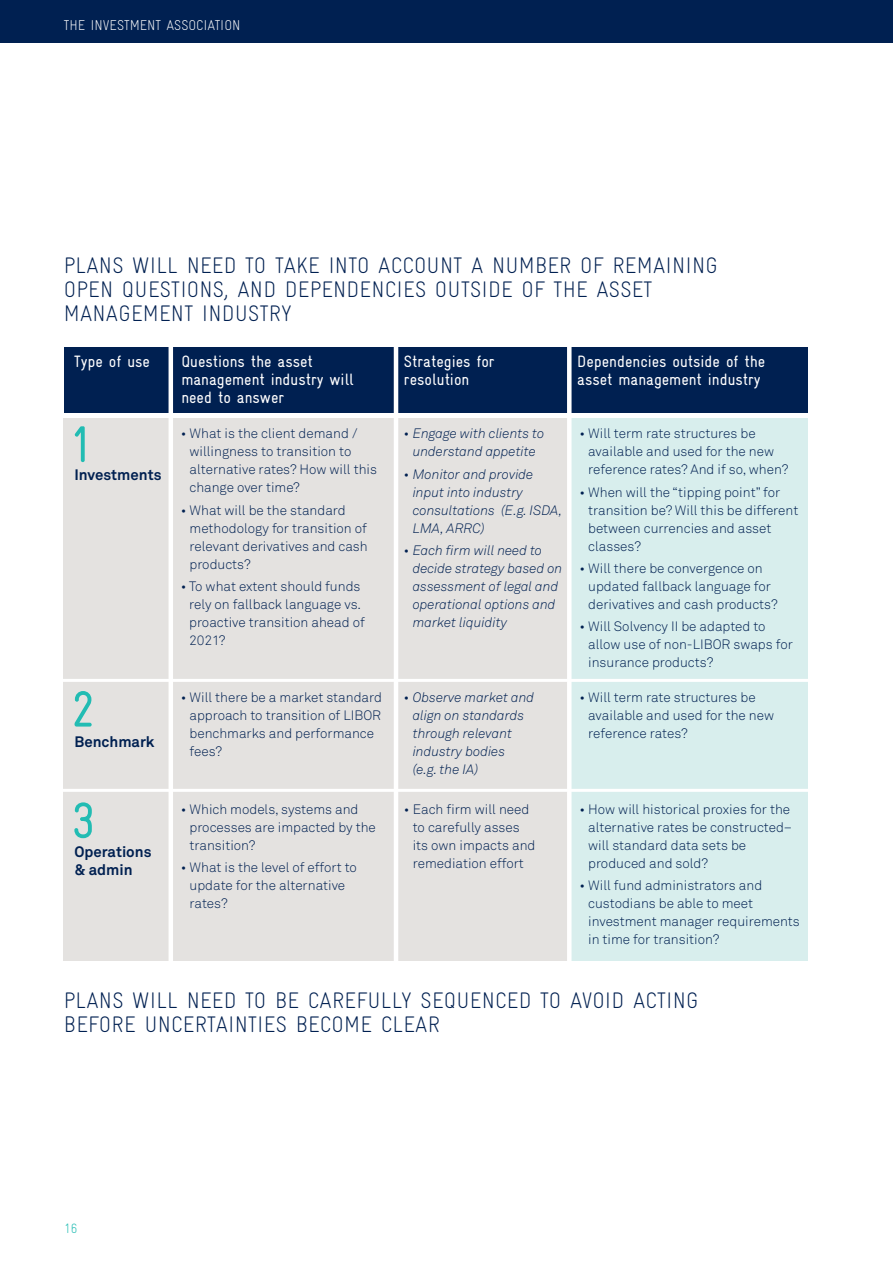
<style>
.page{position:relative;width:893px;height:1263px;background:#fff}
.page>*{position:absolute;margin:0;border:0;box-sizing:border-box;transform-origin:0 0}
.t1{font:51px "Gravur Condensed";color:#22bcb3}
.t2{font:300 22.5px/24px "Gravur Condensed";letter-spacing:.01em;color:#002051}
.t3{font:16.5px/18px "Gravur Condensed";color:#fff}
.t4{font:700 15px/18px "Akkurat Std";color:#002051}
.t5{font:300 14.25px "Gravur Condensed";color:#fff}
.t6{font:300 13.5px/18px "Akkurat Std";color:#002051}
.t7{font:italic 300 13.5px/18px "Akkurat Std";color:#002051}
.t8{font:300 13.5px "Gravur Condensed";color:#22bcb3}
</style>
<div class="page">
<div style="left:0;top:0;width:893px;height:43px;background:#002051"></div>
<div style="left:571px;top:418px;width:237px;height:542px;background:#d8eeed"></div>
<div style="left:64px;top:418px;width:506px;height:542px;background:#e4e2e0"></div>
<div style="left:64px;top:347px;width:744px;height:65px;background:#002051"></div>
<hr style="left:61px;top:679px;width:752px;height:3px;background:#fff">
<hr style="left:394px;top:342px;width:4px;height:626px;background:#fff">
<hr style="left:169px;top:344px;width:4px;height:625px;background:#fff">
<hr style="left:61px;top:789px;width:752px;height:3px;background:#fff">
<div style="left:567px;top:343px;width:5px;height:626px;background:#fff"></div>
<p class="t5" style="left:64px;top:17px;width:178px">THE INVESTMENT ASSOCIATION</p>
<p class="t2" style="left:64px;top:253px;width:655px">PLANS WILL NEED TO TAKE INTO ACCOUNT A NUMBER OF REMAINING<br>OPEN QUESTIONS, AND DEPENDENCIES OUTSIDE OF THE ASSET<br>MANAGEMENT INDUSTRY</p>
<p class="t3" style="left:74px;top:352px;width:77px">Type of use</p>
<p class="t3" style="left:181px;top:352px;width:174px">Questions the asset management industry will need to answer</p>
<p class="t3" style="left:404px;top:352px;width:92px">Strategies for resolution</p>
<p class="t3" style="left:577px;top:352px;width:189px">Dependencies outside of the asset management industry</p>
<p class="t1" style="left:69px;top:416px;width:26px">1</p>
<p class="t4" style="left:74px;top:466px;width:89px">Investments</p>
<p class="t1" style="left:71px;top:681px;width:26px">2</p>
<p class="t4" style="left:74px;top:733px;width:82px">Benchmark</p>
<p class="t1" style="left:71px;top:792px;width:26px">3</p>
<p class="t4" style="left:74px;top:843px;width:79px">Operations &amp; admin</p>
<p class="t6" style="left:190px;top:425px;width:189px;text-indent:-9px">• What is the client demand / willingness to transition to alternative rates? How will this change over time?</p>
<p class="t6" style="left:190px;top:501px;width:180px;text-indent:-9px">• What will be the standard methodology for transition of relevant derivatives and cash products?</p>
<p class="t6" style="left:189px;top:577px;width:177px;text-indent:-8px">• To what extent should funds rely on fallback language vs. proactive transition ahead of<br>2021?</p>
<p class="t7" style="left:404px;top:425px;width:142px;text-align:center">• Engage with clients to understand appetite</p>
<p class="t7" style="left:413px;top:465px;width:151px;text-indent:-9px">• Monitor and provide input into industry consultations (E.g. ISDA,<br>LMA, ARRC)</p>
<p class="t7" style="left:413px;top:541px;width:151px;text-indent:-9px">• Each firm will need to decide strategy based on assessment of legal and operational options and market liquidity</p>
<p class="t6" style="left:190px;top:688px;width:194px;text-indent:-9px">• Will there be a market standard approach to transition of LIBOR benchmarks and performance fees?</p>
<p class="t7" style="left:413px;top:688px;width:123px;text-indent:-9px">• Observe market and align on standards through relevant industry bodies<br>(e.g. the IA)</p>
<p class="t6" style="left:190px;top:800px;width:188px;text-indent:-9px">• Which models, systems and processes are impacted by the transition?</p>
<p class="t6" style="left:190px;top:858px;width:169px;text-indent:-9px">• What is the level of effort to update for the alternative rates?</p>
<p class="t6" style="left:413px;top:800px;width:124px;text-indent:-9px">• Each firm will need to carefully asses its own impacts and remediation effort</p>
<p class="t6" style="left:588px;top:425px;width:202px;text-indent:-9px">• Will term rate structures be available and used for the new reference rates? And if so, when?</p>
<p class="t6" style="left:588px;top:483px;width:212px;text-indent:-9px">• When will the “tipping point” for transition be? Will this be different between currencies and asset classes?</p>
<p class="t6" style="left:588px;top:559px;width:191px;text-indent:-9px">• Will there be convergence on updated fallback language for derivatives and cash products?</p>
<p class="t6" style="left:588px;top:617px;width:206px;text-indent:-9px">• Will Solvency II be adapted to allow use of non-LIBOR swaps for insurance products?</p>
<p class="t6" style="left:588px;top:688px;width:187px;text-indent:-9px">• Will term rate structures be available and used for the new reference rates?</p>
<p class="t6" style="left:588px;top:800px;width:205px;text-indent:-9px">• How will historical proxies for the alternative rates be constructed– will standard data sets be produced and sold?</p>
<p class="t6" style="left:588px;top:876px;width:213px;text-indent:-9px">• Will fund administrators and custodians be able to meet investment manager requirements in time for transition?</p>
<p class="t2" style="left:64px;top:988px;width:636px">PLANS WILL NEED TO BE CAREFULLY SEQUENCED TO AVOID ACTING<br>BEFORE UNCERTAINTIES BECOME CLEAR</p>
<p class="t8" style="left:64px;top:1220px;width:15px">16</p>
</div>
